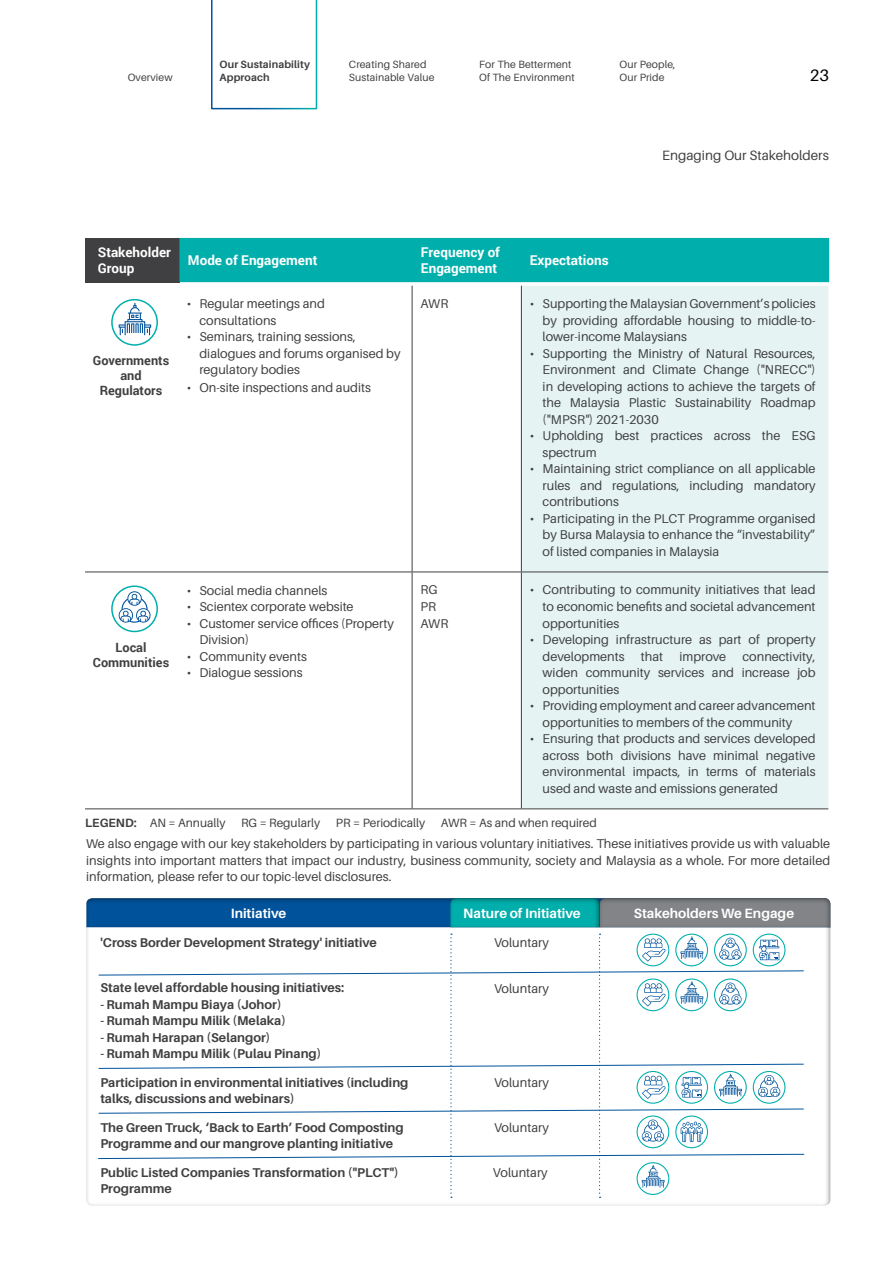
<style>
.page{position:relative;width:893px;height:1263px;background:#fff}
.page>*{position:absolute;margin:0;border:0;box-sizing:border-box;transform-origin:0 0}
.t1{font:16.5px "Aileron";color:#000}
.t2{font:700 13.5px/16.2px "Roboto";color:#fff}
.t3{font:700 13.5px "Aileron";color:#fff}
.t4{font:13.5px "Aileron";color:#404042}
.t5{font:12.75px/16.5px "Aileron";color:#404042;text-align:justify}
.t6{font:700 12.75px/16.5px "Aileron";color:#404042}
.t7{font:700 12.75px/15px "Roboto";color:#404042;text-align:center}
.t8{font:12px "Aileron";color:#404042}
.t9{font:10.5px/13.5px "Aileron";letter-spacing:.01em;color:#404042}
.t10{font:700 10.5px/13.5px "Aileron";letter-spacing:.01em;color:#404042}
.s1{font-weight:700}
</style>
<div class="page">
<svg style="left:211px;top:0;width:106px;height:109px"></svg>
<div style="left:522px;top:286px;width:306px;height:522px;background:#e5f4f2"></div>
<hr style="left:412px;top:286px;width:1px;height:286px;background:#404042">
<hr style="left:521px;top:286px;width:1px;height:286px;background:#404042">
<hr style="left:178px;top:572px;width:234px;height:1px;background:#404042">
<hr style="left:412px;top:572px;width:109px;height:1px;background:#404042">
<hr style="left:412px;top:572px;width:1px;height:236px;background:#404042">
<hr style="left:521px;top:572px;width:307px;height:1px;background:#404042">
<hr style="left:521px;top:572px;width:1px;height:236px;background:#404042">
<hr style="left:178px;top:808px;width:234px;height:1px;background:#404042">
<hr style="left:412px;top:808px;width:109px;height:1px;background:#404042">
<hr style="left:521px;top:808px;width:307px;height:1px;background:#404042">
<hr style="left:85px;top:572px;width:93px;height:1px;background:#404042">
<hr style="left:85px;top:808px;width:93px;height:1px;background:#404042">
<svg style="left:112px;top:300px;width:45px;height:45px"></svg>
<div style="left:111px;top:299px;width:47px;height:47px;border:2px solid #00afac;border-radius:50%"></div>
<svg style="left:119px;top:303px;width:32px;height:32px"></svg>
<svg style="left:112px;top:586px;width:45px;height:45px"></svg>
<div style="left:111px;top:585px;width:47px;height:47px;border:2px solid #00afac;border-radius:50%"></div>
<svg style="left:118px;top:591px;width:33px;height:32px"></svg>
<div style="left:85px;top:238px;width:94px;height:44px;background:#404042"></div>
<div style="left:179px;top:238px;width:650px;height:44px;background:#00afac"></div>
<div style="left:83px;top:894px;width:747px;height:312px;background:#000;opacity:.5"></div>
<div style="left:83px;top:894px;width:747px;height:35px;background:#000;opacity:.5"></div>
<div style="left:598px;top:894px;width:232px;height:35px;background:#000;opacity:.5"></div>
<svg style="left:86px;top:898px;width:744px;height:29px;background:#32628f"></svg>
<div style="left:447px;top:894px;width:153px;height:35px;background:#000;opacity:.5"></div>
<svg style="left:98px;top:933px;width:706px;height:265px"></svg>
<p class="t10" style="left:220px;top:58px;width:92px">Our Sustainability<br>Approach</p>
<p class="t9" style="left:479px;top:58px;width:97px">For The Betterment<br>Of The Environment</p>
<p class="t9" style="left:620px;top:58px;width:58px">Our People,<br>Our Pride</p>
<p class="t9" style="left:349px;top:58px;width:87px">Creating Shared<br>Sustainable Value</p>
<p class="t9" style="left:128px;top:71px;width:46px">Overview</p>
<p class="t1" style="left:810px;top:67px;width:21px">23</p>
<p class="t2" style="left:98px;top:243px;width:75px">Stakeholder<br>Group</p>
<p class="t2" style="left:188px;top:252px;width:131px">Mode of Engagement</p>
<p class="t2" style="left:421px;top:243px;width:81px">Frequency of<br>Engagement</p>
<p class="t2" style="left:530px;top:252px;width:80px">Expectations</p>
<p class="t4" style="left:662px;top:148px;width:168px">Engaging Our Stakeholders</p>
<p class="t7" style="left:93px;top:353px;width:78px">Governments and<br>Regulators</p>
<p class="t5" style="left:199px;top:296px;width:127px;text-indent:-13px">• Regular meetings and consultations</p>
<p class="t5" style="left:199px;top:329px;width:203px;text-align:left;text-indent:-13px">• Seminars, training sessions, dialogues and forums organised by regulatory bodies</p>
<p class="t5" style="left:187px;top:379px;width:186px">• On-site inspections and audits</p>
<p class="t7" style="left:93px;top:639px;width:78px">Local<br>Communities</p>
<p class="t5" style="left:187px;top:582px;width:142px">• Social media channels</p>
<p class="t5" style="left:187px;top:598px;width:168px">• Scientex corporate website</p>
<p class="t5" style="left:199px;top:615px;width:196px;text-indent:-13px">• Customer service offices (Property<br>Division)</p>
<p class="t5" style="left:187px;top:648px;width:122px">• Community events</p>
<p class="t5" style="left:187px;top:664px;width:117px">• Dialogue sessions</p>
<p class="t5" style="left:421px;top:296px;width:29px">AWR</p>
<p class="t5" style="left:543px;top:296px;width:274px;text-indent:-13px">• Supporting the Malaysian Government’s policies by providing affordable housing to middle-to&shy;lower-income Malaysians</p>
<p class="t5" style="left:543px;top:345px;width:274px;text-indent:-13px">• Supporting the Ministry of Natural Resources, Environment and Climate Change ("NRECC") in developing actions to achieve the targets of the Malaysia Plastic Sustainability Roadmap ("MPSR") 2021-2030</p>
<p class="t5" style="left:543px;top:428px;width:274px;text-indent:-13px">• Upholding best practices across the ESG spectrum</p>
<p class="t5" style="left:543px;top:461px;width:274px;text-indent:-13px">• Maintaining strict compliance on all applicable rules and regulations, including mandatory contributions</p>
<p class="t5" style="left:543px;top:510px;width:274px;text-indent:-13px">• Participating in the PLCT Programme organised by Bursa Malaysia to enhance the “investability” of listed companies in Malaysia</p>
<p class="t5" style="left:421px;top:582px;width:29px;text-align:left">RG<br>PR<br>AWR</p>
<p class="t5" style="left:543px;top:582px;width:274px;text-indent:-13px">• Contributing to community initiatives that lead to economic benefits and societal advancement opportunities</p>
<p class="t5" style="left:543px;top:631px;width:274px;text-indent:-13px">• Developing infrastructure as part of property developments</p>
<p class="t5" style="left:641px;top:648px;width:24px">that</p>
<p class="t5" style="left:679px;top:648px;width:48px">improve</p>
<p class="t5" style="left:543px;top:648px;width:274px;text-indent:200px">connectivity, widen community services and increase job opportunities</p>
<p class="t5" style="left:543px;top:697px;width:274px;text-indent:-13px">• Providing employment and career advancement opportunities to members of the community</p>
<p class="t5" style="left:543px;top:730px;width:274px;text-indent:-13px">• Ensuring that products and services developed across both divisions have minimal negative environmental impacts, in terms of materials used and waste and emissions generated</p>
<p class="t8" style="left:85px;top:816px;width:142px"><span class="s1">LEGEND:</span> AN = Annually</p>
<p class="t8" style="left:241px;top:816px;width:81px">RG = Regularly</p>
<p class="t8" style="left:336px;top:816px;width:91px">PR = Periodically</p>
<p class="t8" style="left:441px;top:816px;width:157px">AWR = As and when required</p>
<p class="t5" style="left:86px;top:836px;width:745px">We also engage with our key stakeholders by participating in various voluntary initiatives. These initiatives provide us with valuable insights into important matters that impact our industry, business community, society and Malaysia as a whole. For more detailed information, please refer to our topic-level disclosures.</p>
<p class="t3" style="left:231px;top:906px;width:57px">Initiative</p>
<p class="t3" style="left:463px;top:906px;width:119px">Nature of Initiative</p>
<p class="t3" style="left:634px;top:906px;width:162px">Stakeholders We Engage</p>
<p class="t5" style="left:494px;top:935px;width:56px">Voluntary</p>
<p class="t6" style="left:100px;top:935px;width:278px">'Cross Border Development Strategy' initiative</p>
<p class="t6" style="left:100px;top:980px;width:245px">State level affordable housing initiatives:</p>
<p class="t6" style="left:100px;top:996px;width:183px">- Rumah Mampu Biaya (Johor)</p>
<p class="t6" style="left:100px;top:1013px;width:187px">- Rumah Mampu Milik (Melaka)</p>
<p class="t6" style="left:100px;top:1029px;width:172px">- Rumah Harapan (Selangor)</p>
<p class="t6" style="left:100px;top:1046px;width:223px">- Rumah Mampu Milik (Pulau Pinang)</p>
<p class="t6" style="left:100px;top:1074px;width:310px">Participation in environmental initiatives (including talks, discussions and webinars)</p>
<p class="t6" style="left:100px;top:1119px;width:305px">The Green Truck, ‘Back to Earth’ Food Composting<br>Programme and our mangrove planting initiative</p>
<p class="t6" style="left:100px;top:1164px;width:300px">Public Listed Companies Transformation ("PLCT")<br>Programme</p>
<p class="t5" style="left:494px;top:980px;width:56px">Voluntary</p>
<p class="t5" style="left:494px;top:1075px;width:56px">Voluntary</p>
<p class="t5" style="left:494px;top:1119px;width:56px">Voluntary</p>
<p class="t5" style="left:493px;top:1165px;width:56px">Voluntary</p>
</div>
